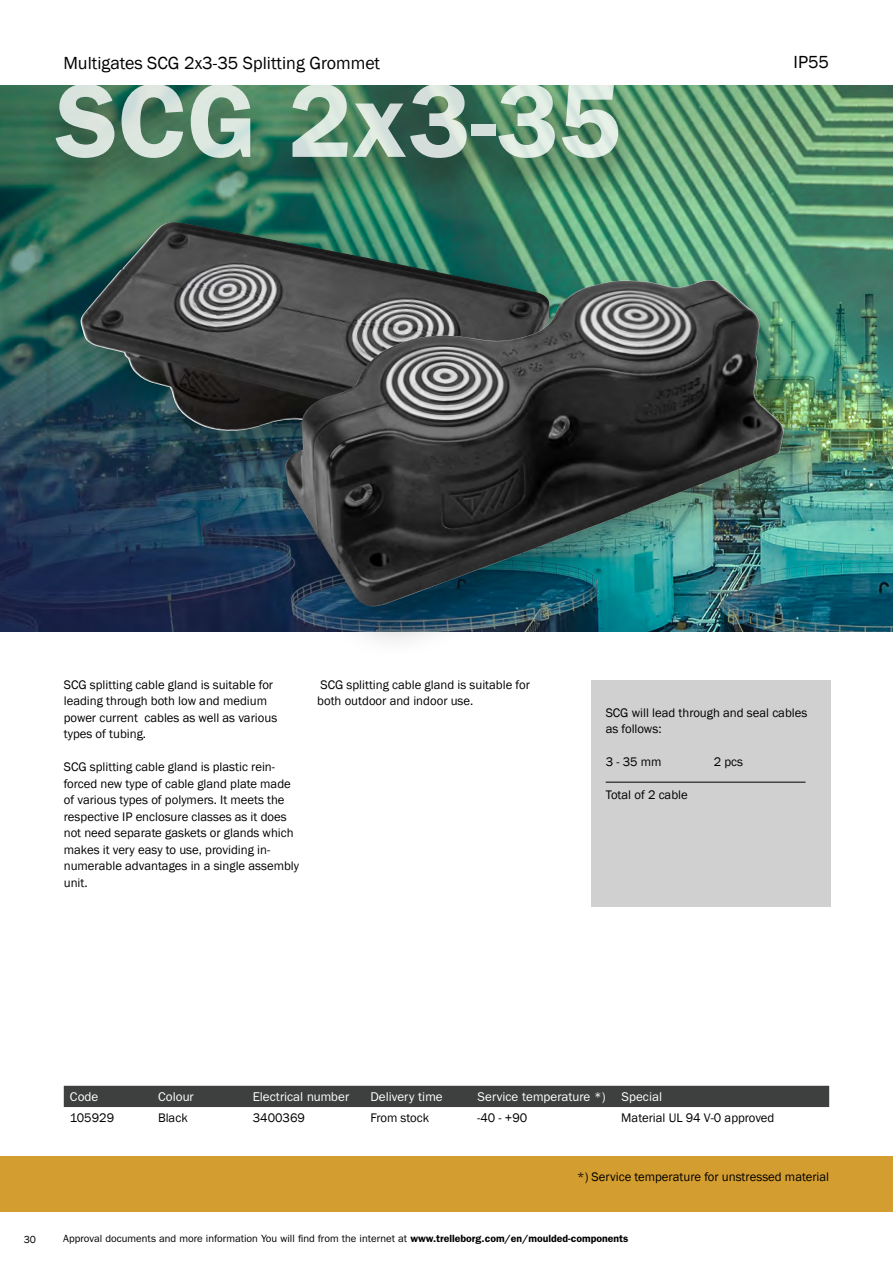
<style>
.page{position:relative;width:893px;height:1263px;background:#fff}
.page>*{position:absolute;margin:0;border:0;box-sizing:border-box;transform-origin:0 0}
.t1{font:600 105px "ITC Franklin Gothic Std";color:#fff}
.t2{font:18px "Franklin Gothic";color:#000}
.t3{font:12.75px/16.5px "Franklin Gothic";color:#000}
.t4{font:12.75px "ITC Franklin Gothic Std";color:#fff}
.t5{font:10.5px "ITC Franklin Gothic Std";color:#000}
.t6{font:10.5px "Franklin Gothic";color:#000}
.s1{font-weight:600}
</style>
<div class="page">
<img style="left:0;top:85px;width:893px;height:546px">
<div style="left:0;top:1157px;width:893px;height:55px;background:#d39d2f"></div>
<div style="left:591px;top:680px;width:240px;height:226px;background:#d0d0d0"></div>
<div style="left:59px;top:200px;width:545px;height:330px;background:#000;opacity:.4"></div>
<img style="left:80px;top:222px;width:470px;height:254px">
<div style="left:263px;top:257px;width:574px;height:403px;background:#000;opacity:.4"></div>
<img style="left:285px;top:280px;width:499px;height:326px">
<div style="left:34px;top:82px;width:607px;height:120px;background:#000;opacity:.4"></div>
<hr style="left:606px;top:782px;width:199px;height:1px;background:#000">
<div style="left:64px;top:1086px;width:765px;height:21px;background:#3e3f3f"></div>
<h2 class="t2" style="left:63px;top:52px;width:318px">Multigates SCG 2x3-35 Splitting Grommet</h2>
<h2 class="t2" style="left:793px;top:50px;width:37px">IP55</h2>
<h1 class="t1" style="left:55px;top:59px;width:568px">SCG 2x3-35</h1>
<p class="t3" style="left:64px;top:677px;width:215px">SCG splitting cable gland is suitable for leading through both low and medium power current cables as well as various types of tubing.</p>
<p class="t3" style="left:64px;top:759px;width:237px">SCG splitting cable gland is plastic rein&shy;forced new type of cable gland plate made of various types of polymers. It meets the respective IP enclosure classes as it does not need separate gaskets or glands which makes it very easy to use, providing in&shy;numerable advantages in a single assembly unit.</p>
<p class="t3" style="left:317px;top:677px;width:214px">SCG splitting cable gland is suitable for both outdoor and indoor use.</p>
<p class="t3" style="left:606px;top:704px;width:203px">SCG will lead through and seal cables as follows:</p>
<p class="t3" style="left:606px;top:754px;width:57px">3 - 35 mm</p>
<p class="t3" style="left:714px;top:754px;width:31px">2 pcs</p>
<p class="t3" style="left:606px;top:787px;width:84px">Total of 2 cable</p>
<p class="t4" style="left:70px;top:1089px;width:30px">Code</p>
<p class="t4" style="left:158px;top:1089px;width:37px">Colour</p>
<p class="t4" style="left:253px;top:1089px;width:98px">Electrical number</p>
<p class="t4" style="left:370px;top:1089px;width:74px">Delivery time</p>
<p class="t4" style="left:477px;top:1089px;width:186px">Service temperature *) Special</p>
<p class="t3" style="left:70px;top:1110px;width:46px">105929</p>
<p class="t3" style="left:158px;top:1110px;width:31px">Black</p>
<p class="t3" style="left:253px;top:1110px;width:54px">3400369</p>
<p class="t3" style="left:370px;top:1110px;width:60px">From stock</p>
<p class="t3" style="left:477px;top:1110px;width:52px">-40 - +90</p>
<p class="t3" style="left:621px;top:1110px;width:155px">Material UL 94 V-0 approved</p>
<p class="t3" style="left:577px;top:1169px;width:253px">*) Service temperature for unstressed material</p>
<p class="t6" style="left:24px;top:1232px;width:14px">30</p>
<p class="t5" style="left:63px;top:1233px;width:567px">Approval documents and more information You will find from the internet at <span class="s1">www.trelleborg.com/en/moulded-components</span></p>
</div>
